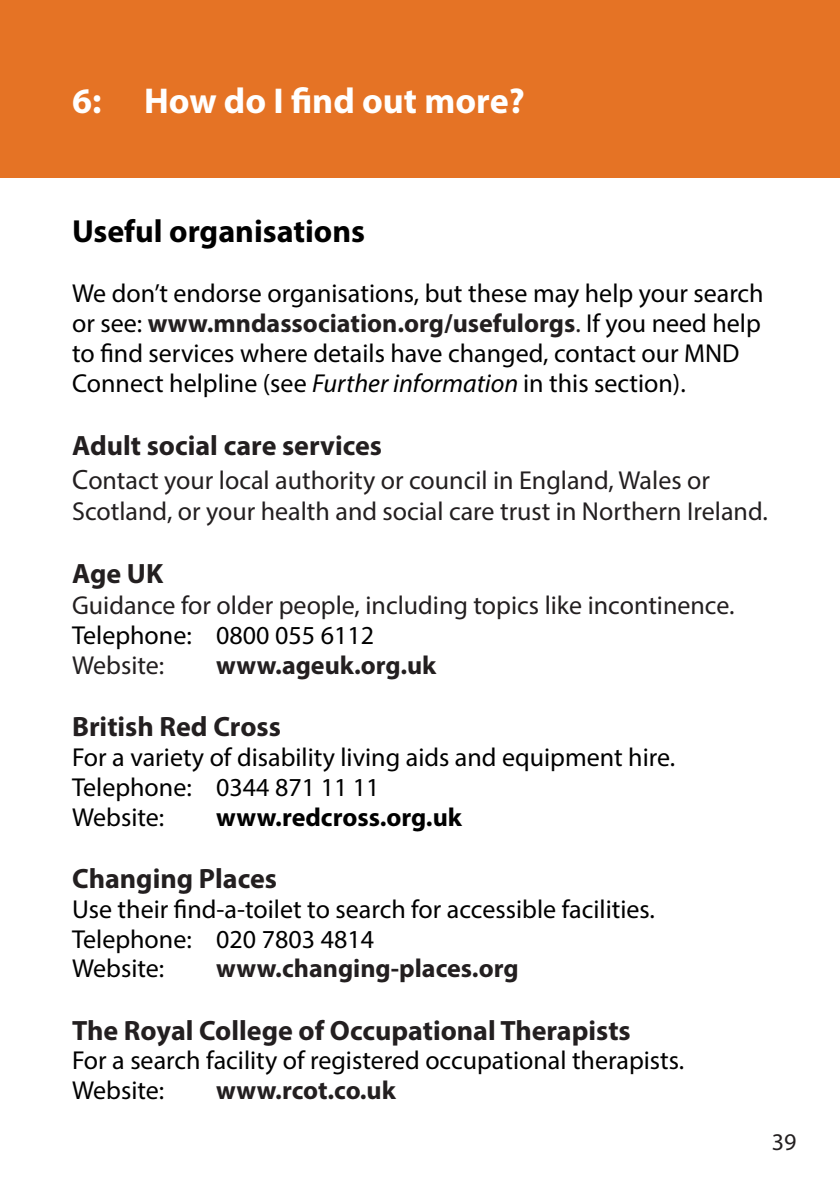
<style>
.page{position:relative;width:840px;height:1191px;background:#fff}
.page>*{position:absolute;margin:0;border:0;box-sizing:border-box;transform-origin:0 0}
.Headings{font:700 36px "Myriad Pro";color:#fff}
.body{font:700 32px "Myriad Pro";color:#000}
.body-2{font:700 28px "Myriad Pro";color:#231f20}
.body-3{font:26px/30px "Myriad Pro";color:#000}
.body-4{font:26px/31.2px "Myriad Pro";color:#231f20}
.body-5{font:700 26px "Myriad Pro";color:#231f20}
.body-6{font:700 26px "Myriad Pro";color:#000}
.t1{font:24px "Myriad Pro";color:#231f20}
.s1{font-weight:700;color:#231f20}
.s2{color:#231f20}
.s3{font-style:italic}
.s4{font-size:28px}
</style>
<div class="page">
<div style="left:0;top:0;width:839px;height:178px;background:#e57325"></div>
<p class="Headings" style="left:72px;top:78px;width:454px">6: How do I find out more?</p>
<p class="body" style="left:72px;top:211px;width:294px">Useful organisations</p>
<p class="body-3" style="left:72px;top:278px;width:692px">We don’t endorse organisations, but these may help your search or see: <span class="s1">www.mndassociation.org/usefulorgs</span><span class="s2">.</span> If you need help to find services where details have changed, contact our MND Connect helpline (see <span class="s3">Further information</span> in this section).</p>
<p class="body-2" style="left:72px;top:428px;width:311px">Adult social care services</p>
<p class="body-4" style="left:72px;top:464px;width:696px"><span class="s4">C</span>ontact your local authority or council in England, Wales or<br>Scotland, or your health and social care trust in Northern Ireland.</p>
<p class="body-2" style="left:72px;top:555px;width:93px">Age UK</p>
<p class="body-4" style="left:72px;top:589px;width:663px">Guidance for older people, including topics like incontinence.</p>
<p class="body-3" style="left:72px;top:619px;width:303px">Telephone: 0800 055 6112</p>
<p class="body-4" style="left:72px;top:649px;width:94px">Website:</p>
<p class="body-5" style="left:216px;top:648px;width:221px">www.ageuk.org.uk</p>
<p class="body-2" style="left:72px;top:708px;width:210px">British Red Cross</p>
<p class="body-3" style="left:72px;top:741px;width:604px">For a variety of disability living aids and equipment hire.</p>
<p class="body-3" style="left:72px;top:771px;width:309px">Telephone: 0344 871 11 11</p>
<p class="body-3" style="left:72px;top:801px;width:94px">Website:</p>
<p class="body-6" style="left:216px;top:800px;width:247px">www.redcross.org.uk</p>
<p class="body-2" style="left:72px;top:860px;width:206px">Changing Places</p>
<p class="body-3" style="left:72px;top:893px;width:584px">Use their find-a-toilet to search for accessible facilities.</p>
<p class="body-3" style="left:72px;top:923px;width:303px">Telephone: 020 7803 4814</p>
<p class="body-3" style="left:72px;top:953px;width:94px">Website:</p>
<p class="body-5" style="left:216px;top:951px;width:304px">www.changing-places.org</p>
<p class="body-2" style="left:72px;top:1011px;width:560px">The Royal College of Occupational Therapists</p>
<p class="body-3" style="left:72px;top:1045px;width:613px">For a search facility of registered occupational therapists.</p>
<p class="body-3" style="left:72px;top:1075px;width:94px">Website:</p>
<p class="body-5" style="left:216px;top:1073px;width:181px">www.rcot.co.uk</p>
<p class="t1" style="left:771px;top:1127px;width:26px">39</p>
</div>
